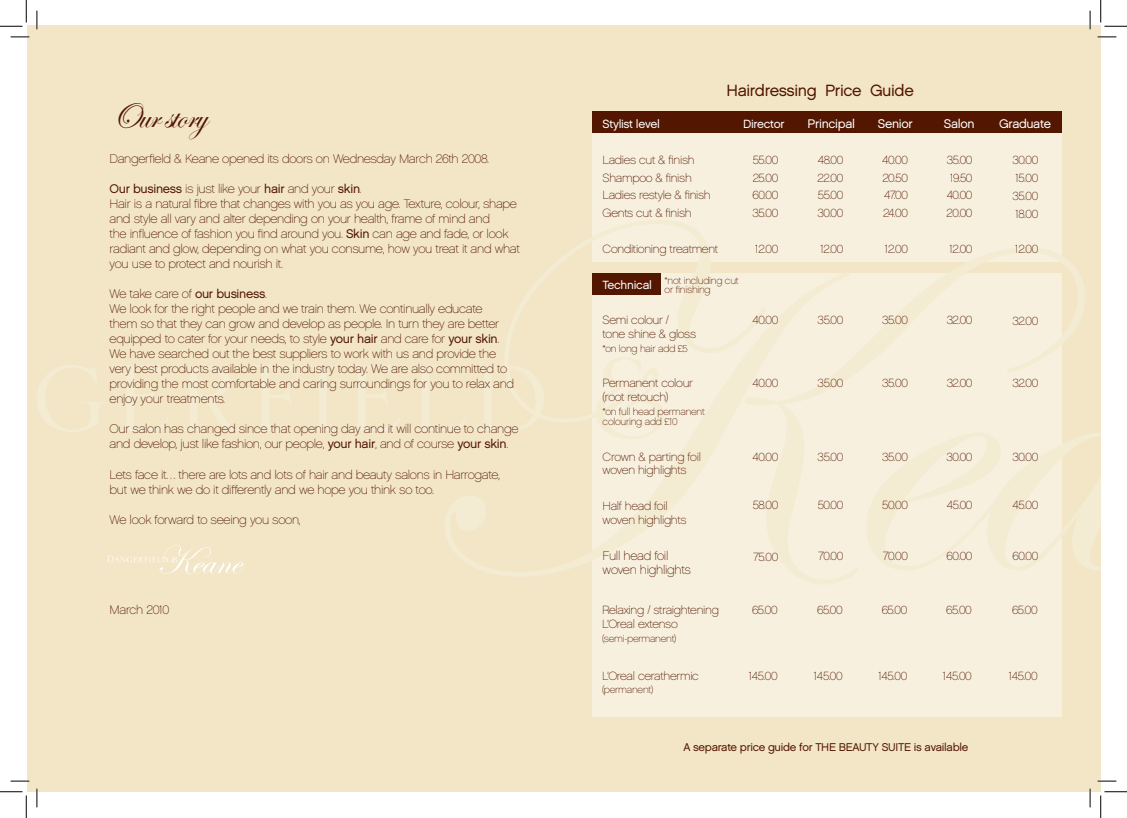
<style>
.page{position:relative;width:1127px;height:818px;background:#fff}
.page>*{position:absolute;margin:0;border:0;box-sizing:border-box;transform-origin:0 0}
.t1{font:37.5px "Edwardian Script ITC";letter-spacing:-.025em;color:#531600}
.t2{font:16.25px "Chalet London Nineteen Sixty";letter-spacing:-.025em;color:#531600}
.t3{font:12.5px/15px "Chalet Paris Nineteen Sixty";letter-spacing:-.025em;color:#531600}
.t4{font:12.5px "Chalet London Nineteen Sixty";letter-spacing:-.025em;color:#fff}
.t5{font:11.88px/17.9px "Chalet Paris Nineteen Sixty";letter-spacing:-.025em;color:#531600}
.t6{font:11.88px "Chalet London Nineteen Sixty";letter-spacing:-.025em;color:#fff}
.t7{font:11.25px "Chalet London Nineteen Sixty";letter-spacing:-.025em;color:#531600}
.t8{font:10px/10px "Chalet Paris Nineteen Sixty";letter-spacing:-.025em;color:#531600}
.s1{font-family:"Chalet London Nineteen Sixty"}
</style>
<div class="page">
<div style="left:27px;top:26px;width:1073px;height:766px;background:#f2e6c7"></div>
<div style="left:591px;top:274px;width:470px;height:443px;background:#f7f0de"></div>
<div style="left:592px;top:111px;width:469px;height:151px;background:#f7f0de"></div>
<div style="left:591px;top:111px;width:470px;height:21px;background:#531600"></div>
<svg style="left:445px;top:220px;width:639px;height:364px"></svg>
<svg style="left:865px;top:433px;width:235px;height:137px"></svg>
<svg style="left:37px;top:365px;width:69px;height:67px"></svg>
<svg style="left:117px;top:365px;width:51px;height:66px"></svg>
<svg style="left:181px;top:366px;width:62px;height:65px"></svg>
<svg style="left:252px;top:365px;width:46px;height:66px"></svg>
<svg style="left:309px;top:366px;width:27px;height:65px"></svg>
<svg style="left:348px;top:365px;width:51px;height:67px"></svg>
<svg style="left:412px;top:366px;width:54px;height:66px"></svg>
<svg style="left:474px;top:366px;width:70px;height:65px"></svg>
<svg style="left:595px;top:357px;width:69px;height:82px"></svg>
<svg style="left:108px;top:545px;width:136px;height:29px"></svg>
<svg style="left:11px;top:36px;width:18px;height:2px"></svg>
<svg style="left:1097px;top:36px;width:18px;height:2px"></svg>
<svg style="left:11px;top:780px;width:18px;height:2px"></svg>
<svg style="left:1097px;top:780px;width:18px;height:2px"></svg>
<svg style="left:36px;top:11px;width:2px;height:18px"></svg>
<svg style="left:36px;top:788px;width:2px;height:19px"></svg>
<svg style="left:1088px;top:11px;width:2px;height:18px"></svg>
<svg style="left:1089px;top:788px;width:1px;height:19px"></svg>
<svg style="left:0;top:0;width:27px;height:27px"></svg>
<svg style="left:0;top:791px;width:27px;height:27px"></svg>
<svg style="left:1100px;top:0;width:26px;height:27px"></svg>
<svg style="left:1100px;top:791px;width:26px;height:27px"></svg>
<h1 class="t1" style="left:110px;top:95px;width:99px">Our story</h1>
<p class="t3" style="left:110px;top:152px;width:381px">Dangerfield &amp; Keane opened its doors on Wednesday March 26th 2008.</p>
<p class="t3" style="left:110px;top:182px;width:412px"><span class="s1">Our business</span> is just like your <span class="s1">hair</span> and your <span class="s1">skin</span>.<br>Hair is a natural fibre that changes with you as you age. Texture, colour, shape and style all vary and alter depending on your health, frame of mind and<br>the influence of fashion you find around you. <span class="s1">Skin</span> can age and fade, or look radiant and glow, depending on what you consume, how you treat it and what you use to protect and nourish it.</p>
<p class="t3" style="left:110px;top:287px;width:406px">We take care of <span class="s1">our business</span>.<br>We look for the right people and we train them. We continually educate<br>them so that they can grow and develop as people. In turn they are better equipped to cater for your needs, to style <span class="s1">your hair</span> and care for <span class="s1">your skin</span>.<br>We have searched out the best suppliers to work with us and provide the very best products available in the industry today. We are also committed to providing the most comfortable and caring surroundings for you to relax and enjoy your treatments.</p>
<p class="t3" style="left:110px;top:422px;width:410px">Our salon has changed since that opening day and it will continue to change and develop, just like fashion, our people, <span class="s1">your hair</span>, and of course <span class="s1">your skin</span>.</p>
<p class="t3" style="left:110px;top:467px;width:392px">Lets face it… there are lots and lots of hair and beauty salons in Harrogate, but we think we do it differently and we hope you think so too.</p>
<p class="t3" style="left:110px;top:512px;width:193px">We look forward to seeing you soon,</p>
<p class="t3" style="left:110px;top:602px;width:61px">March 2010</p>
<h2 class="t2" style="left:726px;top:80px;width:189px">Hairdressing Price Guide</h2>
<p class="t6" style="left:743px;top:117px;width:43px">Director</p>
<p class="t4" style="left:807px;top:116px;width:49px">Principal</p>
<p class="t4" style="left:877px;top:116px;width:37px">Senior</p>
<p class="t4" style="left:943px;top:116px;width:32px">Salon</p>
<p class="t4" style="left:998px;top:116px;width:53px">Graduate</p>
<p class="t6" style="left:602px;top:117px;width:59px">Stylist level</p>
<p class="t5" style="left:602px;top:151px;width:110px">Ladies cut &amp; finish<br>Shampoo &amp; finish<br>Ladies restyle &amp; finish<br>Gents cut &amp; finish</p>
<p class="t5" style="left:602px;top:240px;width:117px">Conditioning treatment</p>
<p class="t6" style="left:602px;top:277px;width:51px">Technical</p>
<p class="t5" style="left:602px;top:313px;width:95px;line-height:13.8px">Semi colour /<br>tone shine &amp; gloss</p>
<p class="t8" style="left:602px;top:343px;width:87px">*on long hair add £5</p>
<p class="t5" style="left:602px;top:376px;width:92px;line-height:13.8px">Permanent colour (root retouch)</p>
<p class="t8" style="left:602px;top:406px;width:104px">*on full head permanent colouring add £10</p>
<p class="t5" style="left:602px;top:450px;width:100px;line-height:13.8px">Crown &amp; parting foil woven highlights</p>
<p class="t5" style="left:602px;top:499px;width:85px;line-height:13.8px">Half head foil woven highlights</p>
<p class="t3" style="left:602px;top:549px;width:90px;line-height:13.8px">Full head foil woven highlights</p>
<p class="t5" style="left:817px;top:151px;width:27px;text-align:justify">48.00<br>22.00<br>55.00<br>30.00</p>
<p class="t5" style="left:819px;top:240px;width:25px">12.00</p>
<p class="t5" style="left:881px;top:151px;width:27px;text-align:justify">40.00<br>20.50<br>47.00<br>24.00</p>
<p class="t5" style="left:884px;top:240px;width:25px">12.00</p>
<p class="t5" style="left:946px;top:151px;width:27px;text-align:justify">35.00<br>19.50<br>40.00<br>20.00</p>
<p class="t5" style="left:948px;top:240px;width:25px">12.00</p>
<p class="t5" style="left:752px;top:151px;width:27px;text-align:justify">55.00<br>25.00<br>60.00<br>35.00</p>
<p class="t5" style="left:754px;top:240px;width:25px">12.00</p>
<p class="t5" style="left:1012px;top:151px;width:27px;text-align:justify">30.00<br>15.00<br>35.00<br>18.00</p>
<p class="t5" style="left:1014px;top:240px;width:25px">12.00</p>
<p class="t8" style="left:664px;top:275px;width:75px;line-height:9.5px">*not including cut or finishing</p>
<p class="t5" style="left:817px;top:311px;width:27px">35.00</p>
<p class="t5" style="left:882px;top:311px;width:27px">35.00</p>
<p class="t5" style="left:946px;top:311px;width:27px">32.00</p>
<p class="t5" style="left:752px;top:311px;width:27px">40.00</p>
<p class="t5" style="left:1012px;top:312px;width:27px">32.00</p>
<p class="t5" style="left:1012px;top:374px;width:27px">32.00</p>
<p class="t5" style="left:817px;top:374px;width:27px">35.00</p>
<p class="t5" style="left:882px;top:374px;width:27px">35.00</p>
<p class="t5" style="left:946px;top:374px;width:27px">32.00</p>
<p class="t5" style="left:752px;top:374px;width:27px">40.00</p>
<p class="t5" style="left:817px;top:447px;width:27px">35.00</p>
<p class="t5" style="left:817px;top:496px;width:27px">50.00</p>
<p class="t5" style="left:1012px;top:448px;width:27px">30.00</p>
<p class="t5" style="left:1012px;top:496px;width:27px">45.00</p>
<p class="t5" style="left:752px;top:448px;width:27px">40.00</p>
<p class="t5" style="left:752px;top:496px;width:27px">58.00</p>
<p class="t5" style="left:882px;top:448px;width:27px">35.00</p>
<p class="t5" style="left:882px;top:496px;width:27px">50.00</p>
<p class="t5" style="left:946px;top:448px;width:27px">30.00</p>
<p class="t5" style="left:946px;top:496px;width:27px">45.00</p>
<p class="t5" style="left:1012px;top:547px;width:27px">60.00</p>
<p class="t5" style="left:818px;top:547px;width:27px">70.00</p>
<p class="t5" style="left:882px;top:547px;width:27px">70.00</p>
<p class="t5" style="left:946px;top:547px;width:27px">60.00</p>
<p class="t5" style="left:753px;top:548px;width:26px">75.00</p>
<p class="t5" style="left:602px;top:603px;width:118px;line-height:13.8px">Relaxing / straightening<br>L’Oreal extenso</p>
<p class="t8" style="left:602px;top:633px;width:76px">(semi-permanent)</p>
<p class="t5" style="left:602px;top:667px;width:98px">L’Oreal cerathermic</p>
<p class="t8" style="left:602px;top:685px;width:53px">(permanent)</p>
<p class="t5" style="left:751px;top:601px;width:27px">65.00</p>
<p class="t5" style="left:816px;top:601px;width:27px">65.00</p>
<p class="t5" style="left:881px;top:601px;width:27px">65.00</p>
<p class="t5" style="left:946px;top:601px;width:27px">65.00</p>
<p class="t5" style="left:1011px;top:601px;width:27px">65.00</p>
<p class="t5" style="left:748px;top:667px;width:31px">145.00</p>
<p class="t5" style="left:813px;top:667px;width:31px">145.00</p>
<p class="t5" style="left:877px;top:667px;width:31px">145.00</p>
<p class="t5" style="left:942px;top:667px;width:31px">145.00</p>
<p class="t5" style="left:1008px;top:667px;width:31px">145.00</p>
<p class="t7" style="left:683px;top:740px;width:286px">A separate price guide for THE BEAUTY SUITE is available</p>
</div>
